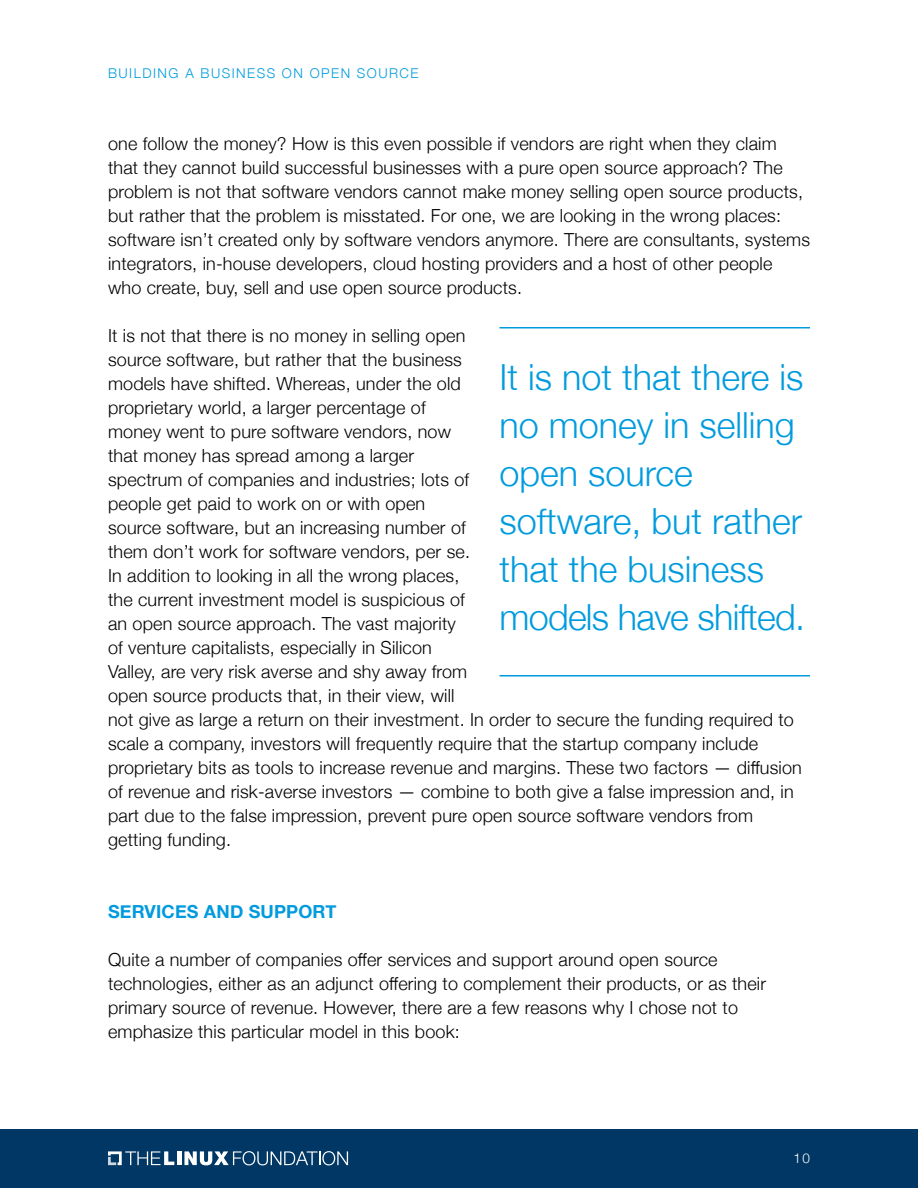
<style>
.page{position:relative;width:918px;height:1188px;background:#fff}
.page>*{position:absolute;margin:0;border:0;box-sizing:border-box;transform-origin:0 0}
.t1{font:300 36px/48px "Helvetica Neue";color:#009bde}
.t2{font:300 18px/24px "Helvetica Neue";letter-spacing:.01em;color:#000}
.t3{font:700 18px "Helvetica Neue";letter-spacing:.01em;color:#009bde}
.t4{font:300 13.5px "Helvetica Neue";letter-spacing:.11em;color:#009bde}
.t5{font:300 13.5px "Helvetica Neue";color:#fff}
</style>
<div class="page">
<div style="left:0;top:1130px;width:918px;height:58px;background:#003764"></div>
<hr style="left:177px;top:1151px;width:4px;height:14px;background:#fff">
<svg style="left:184px;top:1151px;width:164px;height:14px"></svg>
<svg style="left:108px;top:1151px;width:66px;height:14px"></svg>
<hr style="left:500px;top:327px;width:310px;height:1px;background:#009bde">
<hr style="left:500px;top:675px;width:310px;height:1px;background:#009bde">
<p class="t4" style="left:108px;top:62px;width:312px">BUILDING A BUSINESS ON OPEN SOURCE</p>
<p class="t2" style="left:108px;top:131px;width:704px">one follow the money? How is this even possible if vendors are right when they claim that they cannot build successful businesses with a pure open source approach? The problem is not that software vendors cannot make money selling open source products, but rather that the problem is misstated. For one, we are looking in the wrong places: software isn’t created only by software vendors anymore. There are consultants, systems integrators, in-house developers, cloud hosting providers and a host of other people who create, buy, sell and use open source products.</p>
<p class="t2" style="left:108px;top:323px;width:695px">It is not that there is no money in selling open<br>source software, but rather that the business<br>models have shifted. Whereas, under the old<br>proprietary world, a larger percentage of<br>money went to pure software vendors, now<br>that money has spread among a larger<br>spectrum of companies and industries; lots of<br>people get paid to work on or with open<br>source software, but an increasing number of<br>them don’t work for software vendors, per se.<br>In addition to looking in all the wrong places,<br>the current investment model is suspicious of<br>an open source approach. The vast majority<br>of venture capitalists, especially in Silicon<br>Valley, are very risk averse and shy away from<br>open source products that, in their view, will<br>not give as large a return on their investment. In order to secure the funding required to scale a company, investors will frequently require that the startup company include proprietary bits as tools to increase revenue and margins. These two factors — diffusion of revenue and risk-averse investors — combine to both give a false impression and, in part due to the false impression, prevent pure open source software vendors from getting funding.</p>
<h1 class="t1" style="left:500px;top:351px;width:307px">It is not that there is no money in selling open source software, but rather that the business models have shifted.</h1>
<p class="t3" style="left:108px;top:897px;width:230px">SERVICES AND SUPPORT</p>
<p class="t2" style="left:108px;top:946px;width:660px">Quite a number of companies offer services and support around open source technologies, either as an adjunct offering to complement their products, or as their primary source of revenue. However, there are a few reasons why I chose not to emphasize this particular model in this book:</p>
<p class="t5" style="left:794px;top:1147px;width:18px">10</p>
</div>
